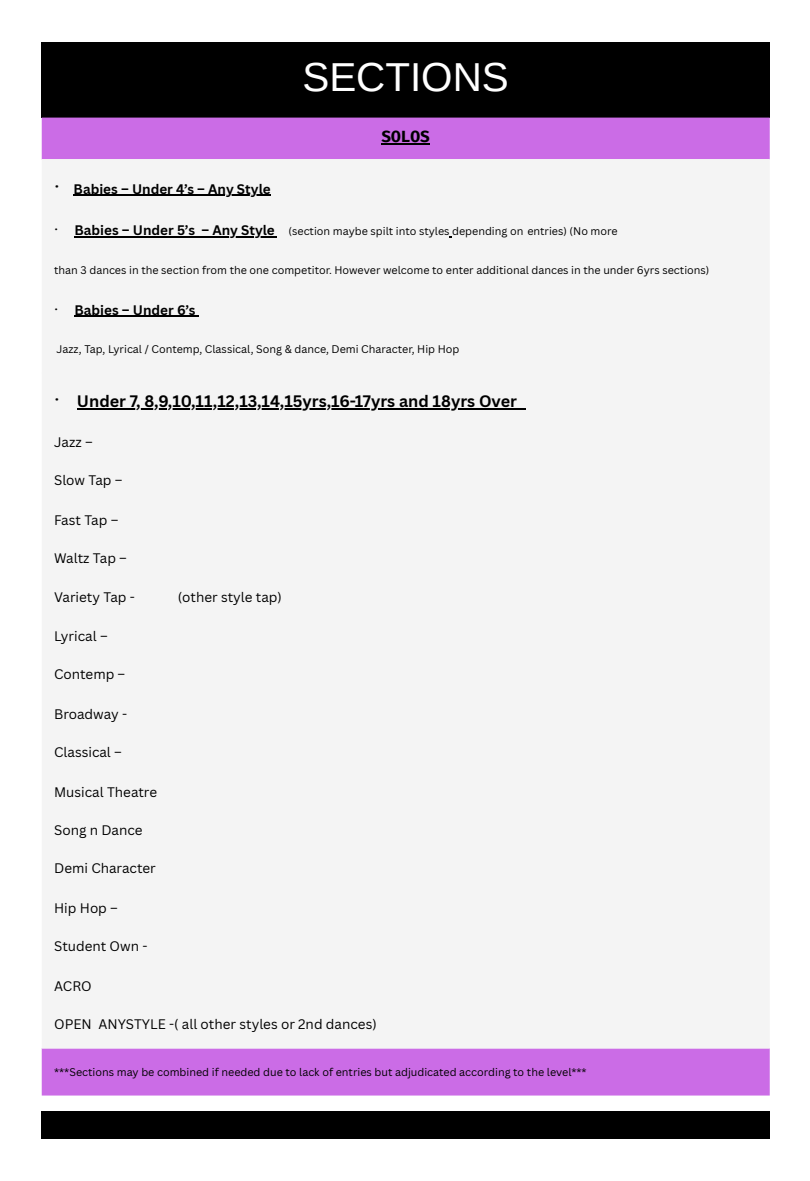
<style>
.page{position:relative;width:810px;height:1181px;background:#fff}
.page>*{position:absolute;margin:0;border:0;box-sizing:border-box;transform-origin:0 0}
.t1{font:40.35px "Arimo";color:#fff}
.t2{font:700 16.2px "Canva Sans";color:#000}
.t3{font:700 16.2px "Fira Code";color:#000}
.t4{font:13.5px "Canva Sans";color:#000}
.t5{font:700 13.5px "Canva Sans";color:#000}
.t6{font:10.8px "Canva Sans";color:#000}
.s1{font-weight:400;font-size:21.6px}
.s2{font-size:16.2px}
.s3{font-weight:700;font-size:13.5px}
.s4{font-weight:400;font-size:16.2px}
</style>
<div class="page">
<div style="left:42px;top:42px;width:728px;height:76px;background:#000"></div>
<div style="left:42px;top:118px;width:728px;height:977px;background:#cb6ce6"></div>
<div style="left:42px;top:159px;width:728px;height:889px;background:#f4f4f4"></div>
<hr style="left:381px;top:143px;width:49px;height:1px;background:#000">
<hr style="left:74px;top:195px;width:197px;height:1px;background:#000">
<hr style="left:75px;top:236px;width:200px;height:1px;background:#000">
<hr style="left:75px;top:316px;width:121px;height:1px;background:#000">
<hr style="left:77px;top:408px;width:445px;height:1px;background:#000">
<div style="left:42px;top:1111px;width:728px;height:27px;background:#000"></div>
<p class="t1" style="left:302px;top:54px;width:208px">SECTIONS</p>
<p class="t3" style="left:381px;top:126px;width:50px">SOLOS</p>
<p class="t5" style="left:54px;top:179px;width:218px"><span class="s1">·</span> Babies – Under 4’s – Any Style</p>
<p class="t6" style="left:54px;top:223px;width:565px"><span class="s2">·</span> <span class="s3">Babies – Under 5’s – Any Style</span> (section maybe spilt into styles depending on entries) (No more</p>
<p class="t6" style="left:54px;top:262px;width:657px">than 3 dances in the section from the one competitor. However welcome to enter additional dances in the under 6yrs sections)</p>
<p class="t5" style="left:54px;top:300px;width:143px"><span class="s4">·</span> Babies – Under 6’s</p>
<p class="t6" style="left:57px;top:342px;width:404px">Jazz, Tap, Lyrical / Contemp, Classical, Song &amp; dance, Demi Character, Hip Hop</p>
<p class="t2" style="left:54px;top:390px;width:464px"><span class="s1">·</span> Under 7, 8,9,10,11,12,13,14,15yrs,16-17yrs and 18yrs Over</p>
<p class="t4" style="left:54px;top:432px;width:40px">Jazz –</p>
<p class="t4" style="left:54px;top:471px;width:70px">Slow Tap –</p>
<p class="t4" style="left:54px;top:510px;width:66px">Fast Tap –</p>
<p class="t4" style="left:54px;top:548px;width:74px">Waltz Tap –</p>
<p class="t4" style="left:54px;top:588px;width:82px">Variety Tap -</p>
<p class="t4" style="left:178px;top:588px;width:106px">(other style tap)</p>
<p class="t4" style="left:54px;top:626px;width:55px">Lyrical –</p>
<p class="t4" style="left:54px;top:665px;width:73px">Contemp –</p>
<p class="t4" style="left:54px;top:704px;width:75px">Broadway -</p>
<p class="t4" style="left:54px;top:742px;width:69px">Classical –</p>
<p class="t4" style="left:54px;top:782px;width:104px">Musical Theatre</p>
<p class="t4" style="left:54px;top:820px;width:90px">Song n Dance</p>
<p class="t4" style="left:54px;top:859px;width:103px">Demi Character</p>
<p class="t4" style="left:54px;top:898px;width:65px">Hip Hop –</p>
<p class="t4" style="left:54px;top:936px;width:95px">Student Own -</p>
<p class="t4" style="left:54px;top:976px;width:39px">ACRO</p>
<p class="t4" style="left:54px;top:1014px;width:324px">OPEN ANYSTYLE -( all other styles or 2nd dances)</p>
<p class="t6" style="left:54px;top:1064px;width:534px">***Sections may be combined if needed due to lack of entries but adjudicated according to the level***</p>
</div>
